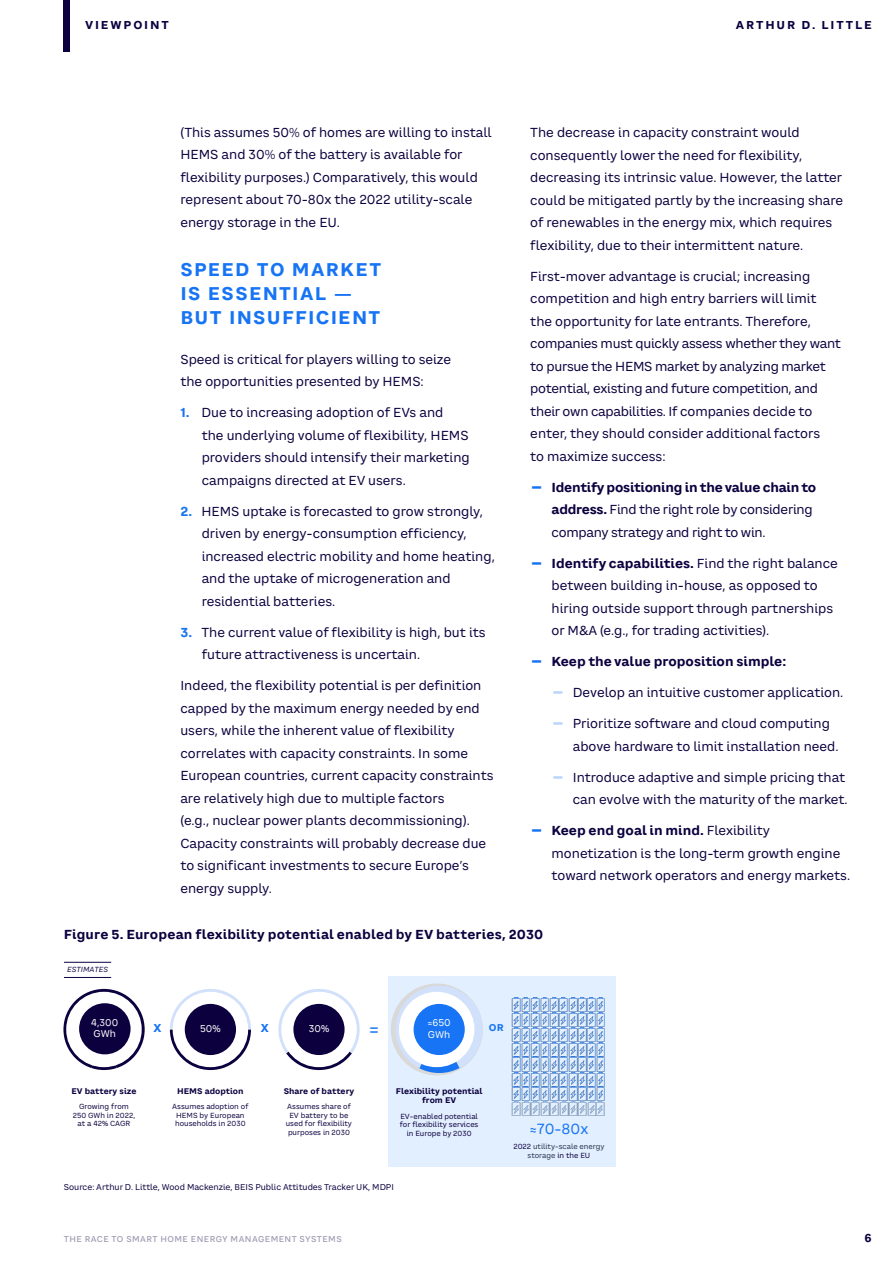
<style>
.page{position:relative;width:893px;height:1263px;background:#fff}
.page>*{position:absolute;margin:0;border:0;box-sizing:border-box;transform-origin:0 0}
.t1{font:19.2px "CA Saygon Text";color:#1774f5}
.IN_SECTION_HEADING_LEVEL_1{font:700 18px/24px "CA Saygon Text";letter-spacing:.075em;color:#1774f5}
.t2{font:700 16.05px "CA Saygon Text";color:#0d003f}
.t3{font:14.4px "CA Saygon Text";color:#1774f5}
.IN_BODYTEXT{font:12.75px/22.5px "CA Saygon Text";color:#0d003f}
.IN_BODYTEXT-2{font:12.75px/22.5px "CA Saygon Text";letter-spacing:-.02em;color:#0d003f}
.IN_IMAGE_TITLE{font:700 12.75px "CA Saygon Text";letter-spacing:.01em;color:#0d003f}
.t4{font:700 11.25px "CA Saygon Text";letter-spacing:.16em;color:#0d003f}
.t5{font:700 11.25px "CA Saygon Text";color:#1774f5}
.t6{font:9.6px/11.6px "CA Saygon Text";color:#fff}
.t7{font:700 9.6px "CA Saygon Text";color:#1774f5}
.IN_GRAPH_IMAGE_SOURCE_TEXT{font:8.25px "CA Saygon Text";color:#0d003f}
.t8{font:500 8.25px "CA Saygon Text";letter-spacing:.05em;color:#9e99b2}
.t9{font:700 7.95px/9.6px "CA Saygon Text";color:#0d003f;text-align:center}
.t10{font:7.2px/8.7px "CA Saygon Text";color:#0d003f;text-align:center}
.t11{font:7.2px/8.7px "CA Saygon Text";color:#26324b;text-align:center}
.t12{font:italic 7.2px "CA Saygon Text";color:#0d003f}
.s1{font-weight:700;color:#1774f5}
.s2{font-size:27px;color:#1774f5}
.s3{font-weight:700}
.s4{font-weight:400;font-size:27px;color:#1774f5}
.s5{font-size:27px;color:#b9d5fc}
.s6{color:#0d003f}
</style>
<div class="page">
<svg style="left:65px;top:990px;width:79px;height:79px"></svg>
<div style="left:66px;top:992px;width:76px;height:75px;border:24px solid #fff;border-radius:50%"></div>
<div style="left:79px;top:1003px;width:52px;height:51px;background:#0d003f;border-radius:50%"></div>
<div style="left:52px;top:977px;width:105px;height:105px;border:12px solid #fff;border-radius:50%"></div>
<svg style="left:171px;top:990px;width:79px;height:79px"></svg>
<div style="left:173px;top:992px;width:75px;height:75px;border:24px solid #fff;border-radius:50%"></div>
<div style="left:185px;top:1004px;width:51px;height:51px;background:#0d003f;border-radius:50%"></div>
<div style="left:158px;top:977px;width:105px;height:105px;border:12px solid #fff;border-radius:50%"></div>
<svg style="left:279px;top:990px;width:80px;height:79px"></svg>
<div style="left:281px;top:992px;width:76px;height:75px;border:24px solid #fff;border-radius:50%"></div>
<div style="left:293px;top:1004px;width:52px;height:51px;background:#0d003f;border-radius:50%"></div>
<div style="left:266px;top:977px;width:106px;height:105px;border:12px solid #fff;border-radius:50%"></div>
<div style="left:388px;top:976px;width:227px;height:191px;background:#e2efff"></div>
<img style="left:512px;top:998px;width:93px;height:117px">
<svg style="left:391px;top:983px;width:92px;height:92px"></svg>
<div style="left:399px;top:992px;width:75px;height:75px;border:24px solid #fff;border-radius:50%"></div>
<div style="left:414px;top:1004px;width:51px;height:51px;background:#1774f5;border-radius:50%"></div>
<hr style="left:64px;top:962px;width:47px;height:1px;background:#0d003f">
<hr style="left:64px;top:977px;width:47px;height:1px;background:#0d003f">
<div style="left:64px;top:0;width:6px;height:51px;background:#0d003f"></div>
<p class="t4" style="left:85px;top:16px;width:85px">VIEWPOINT</p>
<p class="t4" style="left:736px;top:16px;width:137px">ARTHUR D. LITTLE</p>
<p class="IN_BODYTEXT" style="left:180px;top:121px;width:313px">(This assumes 50% of homes are willing to install HEMS and 30% of the battery is available for flexibility purposes.) Comparatively, this would represent about 70-80x the 2022 utility-scale energy storage in the EU.</p>
<p class="IN_SECTION_HEADING_LEVEL_1" style="left:180px;top:258px;width:202px">SPEED TO MARKET<br>IS ESSENTIAL —<br>BUT INSUFFICIENT</p>
<p class="IN_BODYTEXT" style="left:180px;top:348px;width:272px">Speed is critical for players willing to seize the opportunities presented by HEMS:</p>
<p class="IN_BODYTEXT" style="left:202px;top:401px;width:270px;text-indent:-21px"><span class="s1">1.</span> Due to increasing adoption of EVs and<br>the underlying volume of flexibility, HEMS providers should intensify their marketing campaigns directed at EV users.</p>
<p class="IN_BODYTEXT" style="left:202px;top:500px;width:295px;text-indent:-21px"><span class="s1">2.</span> HEMS uptake is forecasted to grow strongly, driven by energy-consumption efficiency, increased electric mobility and home heating, and the uptake of microgeneration and residential batteries.</p>
<p class="IN_BODYTEXT" style="left:202px;top:621px;width:285px;text-indent:-21px"><span class="s1">3.</span> The current value of flexibility is high, but its future attractiveness is uncertain.</p>
<p class="IN_BODYTEXT" style="left:180px;top:674px;width:315px">Indeed, the flexibility potential is per definition capped by the maximum energy needed by end users, while the inherent value of flexibility correlates with capacity constraints. In some European countries, current capacity constraints are relatively high due to multiple factors<br>(e.g., nuclear power plants decommissioning).<br>Capacity constraints will probably decrease due to significant investments to secure Europe’s energy supply.</p>
<p class="IN_BODYTEXT" style="left:530px;top:121px;width:314px">The decrease in capacity constraint would consequently lower the need for flexibility, decreasing its intrinsic value. However, the latter could be mitigated partly by the increasing share of renewables in the energy mix, which requires flexibility, due to their intermittent nature.</p>
<p class="IN_BODYTEXT" style="left:530px;top:265px;width:312px">First-mover advantage is crucial; increasing competition and high entry barriers will limit the opportunity for late entrants. Therefore, companies must quickly assess whether they want to pursue the HEMS market by analyzing market potential, existing and future competition, and their own capabilities. If companies decide to enter, they should consider additional factors<br>to maximize success:</p>
<p class="IN_BODYTEXT-2" style="left:552px;top:476px;width:266px;text-indent:-21px"><span class="s2">-</span> <span class="s3">Identify positioning in the value chain to address.</span> Find the right role by considering company strategy and right to win.</p>
<p class="IN_BODYTEXT" style="left:552px;top:552px;width:288px;text-indent:-21px"><span class="s2">-</span> <span class="s3">Identify capabilities.</span> Find the right balance between building in-house, as opposed to hiring outside support through partnerships or M&amp;A (e.g., for trading activities).</p>
<p class="IN_IMAGE_TITLE" style="left:530px;top:652px;width:257px"><span class="s4">-</span> Keep the value proposition simple:</p>
<p class="IN_BODYTEXT" style="left:552px;top:681px;width:293px"><span class="s5">-</span> Develop an intuitive customer application.</p>
<p class="IN_BODYTEXT" style="left:573px;top:712px;width:267px;text-indent:-21px"><span class="s5">-</span> Prioritize software and cloud computing above hardware to limit installation need.</p>
<p class="IN_BODYTEXT" style="left:552px;top:766px;width:298px;text-align:right"><span class="s5">-</span> Introduce adaptive and simple pricing that can evolve with the maturity of the market.</p>
<p class="IN_BODYTEXT" style="left:552px;top:819px;width:300px;text-indent:-21px"><span class="s2">-</span> <span class="s3">Keep end goal in mind.</span> Flexibility monetization is the long-term growth engine toward network operators and energy markets.</p>
<p class="t2" style="left:63px;top:921px;width:134px">batteries, 2030</p>
<p class="IN_IMAGE_TITLE" style="left:64px;top:925px;width:481px">Figure 5. European flexibility potential enabled by EV batteries, 2030</p>
<p class="t12" style="left:67px;top:964px;width:42px">ESTIMATES</p>
<p class="t6" style="left:91px;top:1016px;width:29px">4,300<br>GWh</p>
<p class="t6" style="left:200px;top:1023px;width:22px">50%</p>
<p class="t6" style="left:309px;top:1023px;width:22px">30%</p>
<p class="t1" style="left:369px;top:1015px;width:12px">=</p>
<p class="t6" style="left:428px;top:1017px;width:25px">≈650<br>GWh</p>
<p class="t5" style="left:153px;top:1019px;width:9px">X</p>
<p class="t5" style="left:261px;top:1019px;width:9px">X</p>
<p class="t7" style="left:489px;top:1020px;width:16px">OR</p>
<p class="t9" style="left:71px;top:1086px;width:67px">EV battery size</p>
<p class="t10" style="left:73px;top:1102px;width:64px">Growing from<br>250 GWh in 2022, at a 42% CAGR</p>
<p class="t9" style="left:177px;top:1086px;width:68px">HEMS adoption</p>
<p class="t10" style="left:172px;top:1102px;width:78px">Assumes adoption of<br>HEMS by European households in 2030</p>
<p class="t9" style="left:284px;top:1086px;width:72px">Share of battery</p>
<p class="t10" style="left:286px;top:1102px;width:68px">Assumes share of<br>EV battery to be used for flexibility purposes in 2030</p>
<p class="t9" style="left:396px;top:1086px;width:88px">Flexibility potential from EV</p>
<p class="t10" style="left:400px;top:1111px;width:80px">EV-enabled potential for flexibility services in Europe by 2030</p>
<p class="IN_GRAPH_IMAGE_SOURCE_TEXT" style="left:64px;top:1181px;width:332px">Source: Arthur D. Little, Wood Mackenzie, BEIS Public Attitudes Tracker UK, MDPI</p>
<p class="t8" style="left:64px;top:1233px;width:279px">THE RACE TO SMART HOME ENERGY MANAGEMENT SYSTEMS</p>
<p class="t3" style="left:530px;top:1119px;width:60px">≈70-80x</p>
<p class="t11" style="left:513px;top:1142px;width:93px"><span class="s6">2022</span> utility-scale energy storage <span class="s6">in the EU</span></p>
<p class="t4" style="left:864px;top:1229px;width:9px">6</p>
</div>
